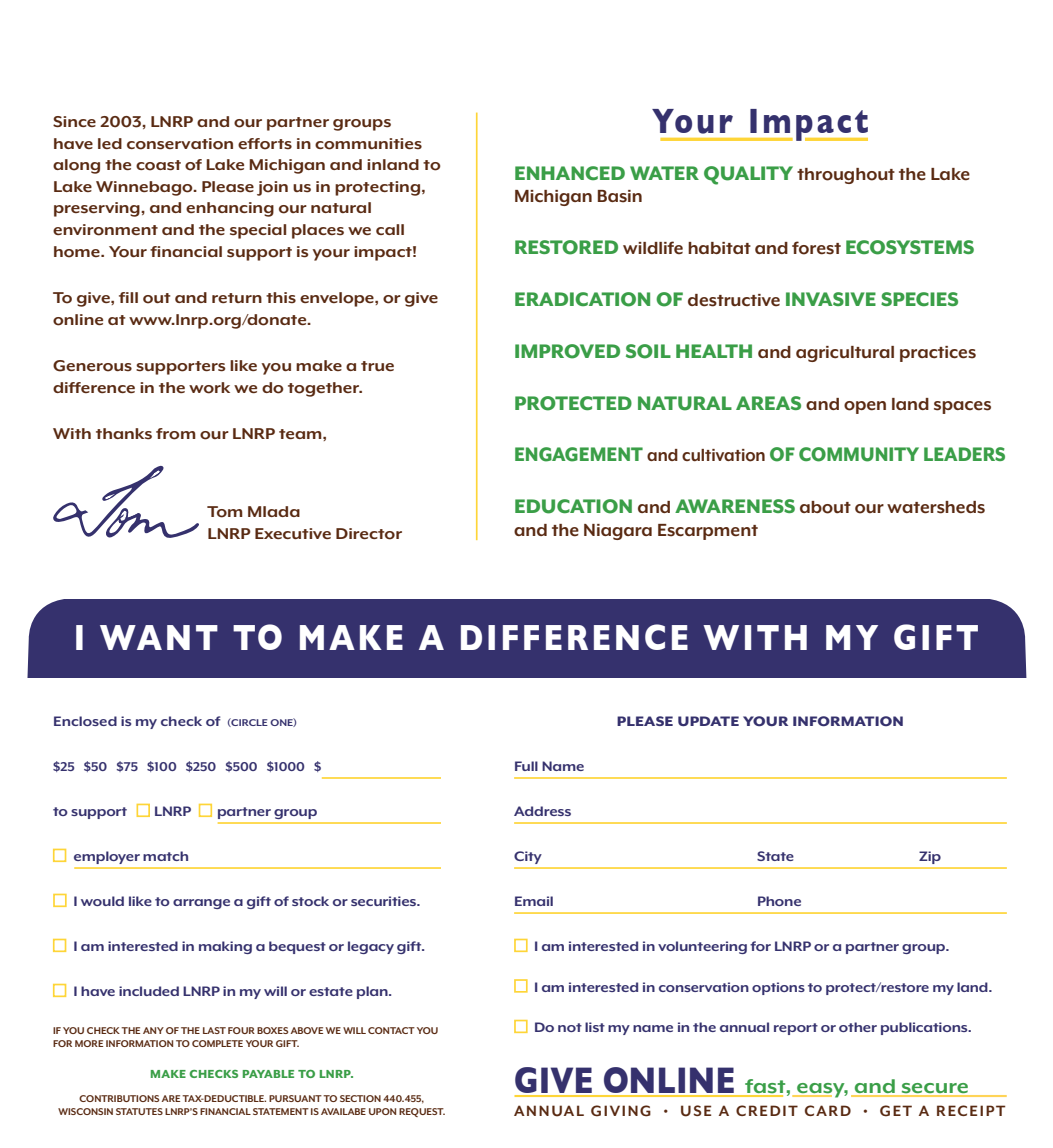
<style>
.page{position:relative;width:1053px;height:1148px;background:#fff}
.page>*{position:absolute;margin:0;border:0;box-sizing:border-box;transform-origin:0 0}
.t1{font:700 37.12px "Gill Sans";letter-spacing:.09em;color:#fff;scale:.82 1}
.t2{font:700 35.77px "Gill Sans";letter-spacing:.11em;color:#35316d;scale:.82 1}
.t3{font:700 22.95px "Mr Eaves XL Mod OT";color:#3a9e47;scale:1.1 1}
.t4{font:800 22.5px "Mr Eaves XL Mod OT";color:#3a9e47}
.t5{font:800 22.5px "Mr Eaves XL Mod OT";color:#3a9e47;scale:.93 1}
.t6{font:700 20.25px/22.5px "Mr Eaves XL Mod OT";color:#592a12}
.t7{font:700 18px/21.6px "Mr Eaves XL Mod OT";color:#592a12;scale:1.1 1}
.t8{font:700 17.1px "Mr Eaves XL Mod OT";letter-spacing:.1em;color:#592a12}
.t9{font:700 15.75px "Mr Eaves XL Mod OT";letter-spacing:-.01em;color:#35316d;scale:1.1 1}
.t10{font:800 15.75px "Mr Eaves XL Mod OT";letter-spacing:.01em;color:#35316d;scale:1.1 1}
.t11{font:700 14.62px "Mr Eaves XL Mod OT";color:#35316d;scale:1.05 1}
.t12{font:800 13.5px "Mr Eaves XL Mod OT";letter-spacing:.025em;color:#3a9e47}
.t13{font:700 11.25px/13.5px "Mr Eaves XL Mod OT";color:#592a12}
.s1{font-weight:700;font-size:20.25px;color:#592a12}
.s2{font-weight:800;font-size:22.5px;color:#3a9e47}
.s3{font-size:11.25px}
.s4{font-family:"Gill Sans";font-size:37.8px;color:#35316d}
</style>
<div class="page">
<svg style="left:53px;top:465px;width:146px;height:73px"></svg>
<div style="left:20px;top:598px;width:1013px;height:79px;background:#35316d"></div>
<hr style="left:476px;top:112px;width:2px;height:428px;background:#fed538">
<hr style="left:322px;top:777px;width:119px;height:1px;background:#fed538">
<hr style="left:74px;top:867px;width:367px;height:1px;background:#fed538">
<div style="left:137px;top:803px;width:13px;height:14px;border:2px solid #fed538"></div>
<hr style="left:514px;top:822px;width:493px;height:2px;background:#fed538">
<hr style="left:514px;top:777px;width:493px;height:1px;background:#fed538">
<hr style="left:514px;top:867px;width:493px;height:1px;background:#fed538">
<hr style="left:514px;top:912px;width:493px;height:2px;background:#fed538">
<div style="left:514px;top:938px;width:14px;height:14px;border:2px solid #fed538"></div>
<div style="left:514px;top:979px;width:14px;height:13px;border:2px solid #fed538"></div>
<div style="left:514px;top:1019px;width:14px;height:14px;border:2px solid #fed538"></div>
<svg style="left:20px;top:598px;width:48px;height:80px"></svg>
<svg style="left:986px;top:598px;width:47px;height:80px"></svg>
<div style="left:53px;top:848px;width:13px;height:14px;border:2px solid #fed538"></div>
<div style="left:53px;top:893px;width:14px;height:14px;border:2px solid #fed538"></div>
<div style="left:53px;top:983px;width:13px;height:14px;border:2px solid #fed538"></div>
<div style="left:199px;top:803px;width:13px;height:14px;border:2px solid #fed538"></div>
<hr style="left:218px;top:822px;width:223px;height:2px;background:#fed538">
<div style="left:53px;top:938px;width:13px;height:14px;border:2px solid #fed538"></div>
<hr style="left:514px;top:1094px;width:269px;height:3px;background:#fed538">
<hr style="left:792px;top:1094px;width:40px;height:3px;background:#ffd457">
<hr style="left:851px;top:1094px;width:156px;height:3px;background:#ffd457">
<hr style="left:660px;top:138px;width:133px;height:3px;background:#fed538">
<hr style="left:805px;top:138px;width:63px;height:3px;background:#fed538">
<p class="t7" style="left:53px;top:111px;width:354px">Since 2003, LNRP and our partner groups<br>have led conservation efforts in communities along the coast of Lake Michigan and inland to Lake Winnebago. Please join us in protecting, preserving, and enhancing our natural environment and the special places we call home. Your financial support is your impact!</p>
<p class="t7" style="left:53px;top:286px;width:352px">To give, fill out and return this envelope, or give online at www.lnrp.org/donate.</p>
<p class="t7" style="left:53px;top:354px;width:312px">Generous supporters like you make a true difference in the work we do together.</p>
<p class="t7" style="left:53px;top:422px;width:251px">With thanks from our LNRP team,</p>
<p class="t7" style="left:208px;top:500px;width:178px">Tom Mlada<br>LNRP Executive Director</p>
<h2 class="t2" style="left:652px;top:92px;width:265px">Your Impact</h2>
<p class="t4" style="left:514px;top:160px;width:458px">ENHANCED WATER QUALITY <span class="s1">throughout the Lake</span></p>
<p class="t6" style="left:514px;top:185px;width:130px">Michigan Basin</p>
<p class="t6" style="left:514px;top:237px;width:462px"><span class="s2">RESTORED</span> wildlife habitat and forest <span class="s2">ECOSYSTEMS</span></p>
<p class="t4" style="left:514px;top:286px;width:446px">ERADICATION OF <span class="s1">destructive</span> INVASIVE SPECIES</p>
<p class="t6" style="left:514px;top:340px;width:464px"><span class="s2">IMPROVED SOIL HEALTH</span> and agricultural practices</p>
<p class="t4" style="left:514px;top:390px;width:479px">PROTECTED NATURAL AREAS <span class="s1">and open land spaces</span></p>
<p class="t5" style="left:514px;top:442px;width:530px">ENGAGEMENT <span class="s1">and cultivation</span> OF COMMUNITY LEADERS</p>
<p class="t6" style="left:514px;top:495px;width:473px"><span class="s2">EDUCATION</span> and <span class="s2">AWARENESS</span> about our watersheds and the Niagara Escarpment</p>
<h1 class="t1" style="left:74px;top:607px;width:1106px">I WANT TO MAKE A DIFFERENCE WITH MY GIFT</h1>
<p class="t9" style="left:53px;top:712px;width:223px">Enclosed is my check of <span class="s3">(CIRCLE ONE)</span></p>
<p class="t11" style="left:53px;top:758px;width:257px">$25 $50 $75 $100 $250 $500 $1000 $</p>
<p class="t9" style="left:53px;top:802px;width:69px">to support</p>
<p class="t9" style="left:154px;top:802px;width:35px">LNRP</p>
<p class="t9" style="left:217px;top:802px;width:93px">partner group</p>
<p class="t9" style="left:74px;top:847px;width:106px">employer match</p>
<p class="t9" style="left:74px;top:892px;width:317px">I would like to arrange a gift of stock or securities.</p>
<p class="t9" style="left:74px;top:937px;width:321px">I am interested in making a bequest or legacy gift.</p>
<p class="t9" style="left:74px;top:982px;width:291px">I have included LNRP in my will or estate plan.</p>
<p class="t13" style="left:53px;top:1023px;width:387px">IF YOU CHECK THE ANY OF THE LAST FOUR BOXES ABOVE WE WILL CONTACT YOU<br>FOR MORE INFORMATION TO COMPLETE YOUR GIFT.</p>
<p class="t12" style="left:150px;top:1065px;width:205px">MAKE CHECKS PAYABLE TO LNRP.</p>
<p class="t13" style="left:59px;top:1091px;width:388px;text-align:center">CONTRIBUTIONS ARE TAX-DEDUCTIBLE. PURSUANT TO SECTION 440.455,<br>WISCONSIN STATUTES LNRP’S FINANCIAL STATEMENT IS AVAILABE UPON REQUEST.</p>
<p class="t10" style="left:617px;top:712px;width:262px">PLEASE UPDATE YOUR INFORMATION</p>
<p class="t9" style="left:514px;top:757px;width:65px">Full Name</p>
<p class="t9" style="left:514px;top:802px;width:54px">Address</p>
<p class="t9" style="left:514px;top:847px;width:26px">City</p>
<p class="t9" style="left:757px;top:847px;width:35px">State</p>
<p class="t9" style="left:919px;top:847px;width:22px">Zip</p>
<p class="t9" style="left:514px;top:892px;width:38px">Email</p>
<p class="t9" style="left:757px;top:892px;width:42px">Phone</p>
<p class="t9" style="left:534px;top:937px;width:379px">I am interested in volunteering for LNRP or a partner group.</p>
<p class="t9" style="left:534px;top:978px;width:418px">I am interested in conservation options to protect/restore my land.</p>
<p class="t9" style="left:534px;top:1018px;width:400px">Do not list my name in the annual report or other publications.</p>
<p class="t3" style="left:514px;top:1073px;width:415px"><span class="s4">GIVE ONLINE</span> fast, easy, and secure</p>
<p class="t8" style="left:514px;top:1101px;width:493px">ANNUAL GIVING • USE A CREDIT CARD • GET A RECEIPT</p>
</div>
